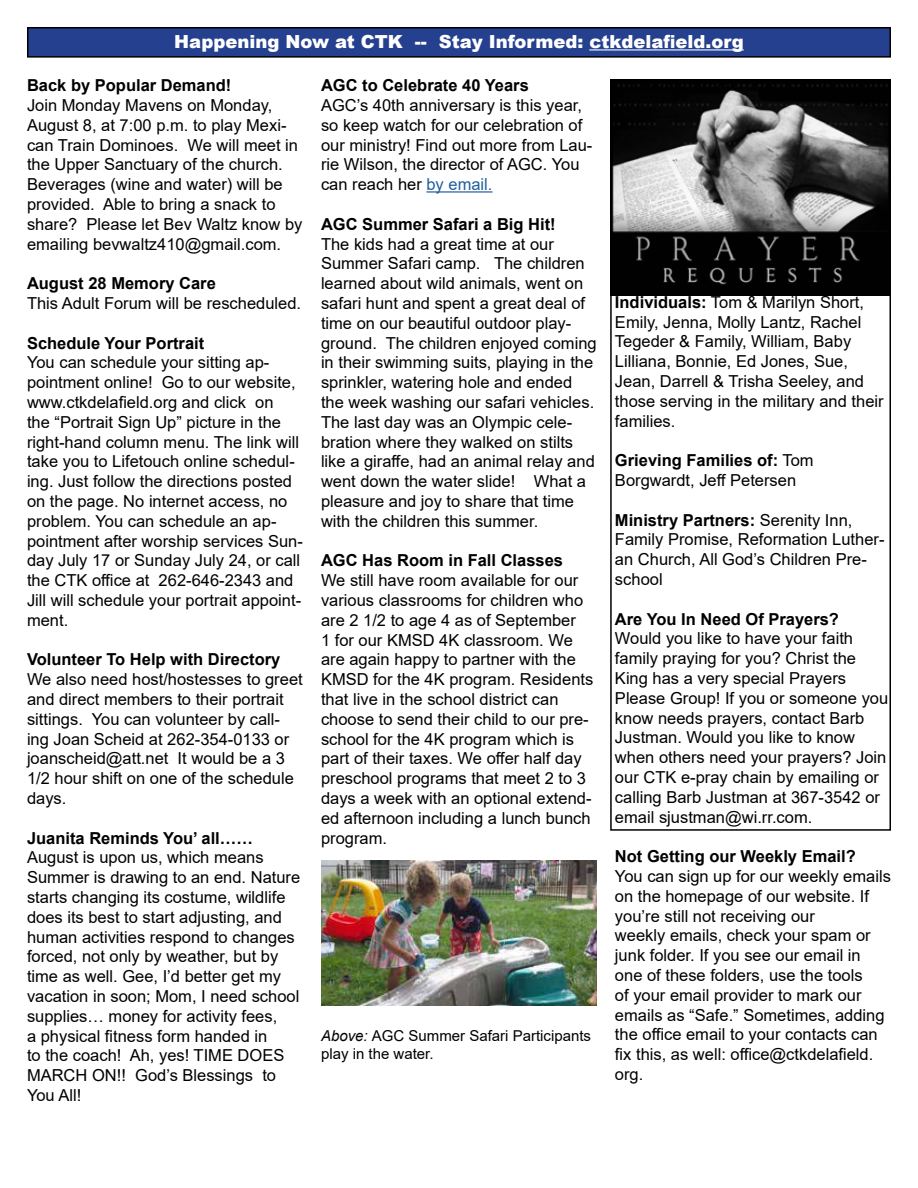
<style>
.page{position:relative;width:918px;height:1188px;background:#fff}
.page>*{position:absolute;margin:0;border:0;box-sizing:border-box;transform-origin:0 0}
.t1{font:900 18px "Arial";color:#fff}
.t2{font:16.5px/19.8px "Arial";color:#000}
.t3{font:700 16.5px "Arial";color:#000}
.t4{font:15px/18px "Arial";color:#000}
.s1{color:#215e9e}
.s2{font-style:italic}
.s3{font-weight:700}
</style>
<div class="page">
<hr style="left:426px;top:191px;width:67px;height:2px;background:#215e9e">
<img style="left:321px;top:860px;width:276px;height:145px">
<div style="left:28px;top:28px;width:862px;height:29px;background:#25408f"></div>
<div style="left:27px;top:27px;width:864px;height:31px;border:2px solid #000"></div>
<hr style="left:589px;top:49px;width:155px;height:1px;background:#fff">
<img style="left:613px;top:82px;width:275px;height:214px">
<div style="left:610px;top:79px;width:281px;height:752px;border:2px solid #000"></div>
<p class="t1" style="left:174px;top:28px;width:571px">Happening Now at CTK -- Stay Informed: ctkdelafield.org</p>
<p class="t3" style="left:27px;top:74px;width:206px">Back by Popular Demand!</p>
<p class="t2" style="left:27px;top:95px;width:277px">Join Monday Mavens on Monday, August 8, at 7:00 p.m. to play Mexi&shy;can Train Dominoes. We will meet in the Upper Sanctuary of the church.<br>Beverages (wine and water) will be provided. Able to bring a snack to share? Please let Bev Waltz know by emailing bevwaltz410@gmail.com.</p>
<p class="t3" style="left:27px;top:272px;width:190px">August 28 Memory Care</p>
<p class="t2" style="left:27px;top:293px;width:276px">This Adult Forum will be rescheduled.</p>
<p class="t3" style="left:27px;top:331px;width:179px">Schedule Your Portrait</p>
<p class="t2" style="left:27px;top:353px;width:277px">You can schedule your sitting ap&shy;pointment online! Go to our website, www.ctkdelafield.org and click on<br>the “Portrait Sign Up” picture in the right-hand column menu. The link will take you to Lifetouch online schedul&shy;ing. Just follow the directions posted on the page. No internet access, no problem. You can schedule an ap&shy;pointment after worship services Sun&shy;day July 17 or Sunday July 24, or call the CTK office at 262-646-2343 and Jill will schedule your portrait appoint&shy;ment.</p>
<p class="t3" style="left:27px;top:648px;width:255px">Volunteer To Help with Directory</p>
<p class="t2" style="left:27px;top:669px;width:277px">We also need host/hostesses to greet and direct members to their portrait sittings. You can volunteer by call&shy;ing Joan Scheid at 262-354-0133 or joanscheid@att.net It would be a 3<br>1/2 hour shift on one of the schedule days.</p>
<p class="t3" style="left:27px;top:826px;width:227px">Juanita Reminds You’ all……</p>
<p class="t2" style="left:27px;top:848px;width:275px">August is upon us, which means<br>Summer is drawing to an end. Nature starts changing its costume, wildlife does its best to start adjusting, and human activities respond to changes forced, not only by weather, but by time as well. Gee, I’d better get my vacation in soon; Mom, I need school supplies… money for activity fees,<br>a physical fitness form handed in<br>to the coach! Ah, yes! TIME DOES<br>MARCH ON!! God’s Blessings to<br>You All!</p>
<p class="t3" style="left:321px;top:74px;width:209px">AGC to Celebrate 40 Years</p>
<p class="t2" style="left:321px;top:95px;width:273px">AGC’s 40th anniversary is this year, so keep watch for our celebration of our ministry! Find out more from Lau&shy;rie Wilson, the director of AGC. You can reach her <span class="s1">by email.</span></p>
<p class="t3" style="left:321px;top:212px;width:236px">AGC Summer Safari a Big Hit!</p>
<p class="t2" style="left:321px;top:234px;width:277px">The kids had a great time at our Summer Safari camp. The children learned about wild animals, went on safari hunt and spent a great deal of time on our beautiful outdoor play&shy;ground. The children enjoyed coming in their swimming suits, playing in the sprinkler, watering hole and ended the week washing our safari vehicles.<br>The last day was an Olympic cele&shy;bration where they walked on stilts like a giraffe, had an animal relay and went down the water slide! What a pleasure and joy to share that time with the children this summer.</p>
<p class="t3" style="left:321px;top:549px;width:244px">AGC Has Room in Fall Classes</p>
<p class="t2" style="left:321px;top:570px;width:274px">We still have room available for our various classrooms for children who are 2 1/2 to age 4 as of September<br>1 for our KMSD 4K classroom. We are again happy to partner with the<br>KMSD for the 4K program. Residents that live in the school district can choose to send their child to our pre&shy;school for the 4K program which is part of their taxes. We offer half day preschool programs that meet 2 to 3 days a week with an optional extend&shy;ed afternoon including a lunch bunch program.</p>
<p class="t4" style="left:321px;top:1026px;width:272px"><span class="s2">Above:</span> AGC Summer Safari Participants play in the water.</p>
<p class="t2" style="left:615px;top:292px;width:270px"><span class="s3">Individuals:</span> Tom &amp; Marilyn Short,<br>Emily, Jenna, Molly Lantz, Rachel<br>Tegeder &amp; Family, William, Baby<br>Lilliana, Bonnie, Ed Jones, Sue,<br>Jean, Darrell &amp; Trisha Seeley, and those serving in the military and their families.</p>
<p class="t2" style="left:615px;top:450px;width:200px"><span class="s3">Grieving Families of:</span> Tom<br>Borgwardt, Jeff Petersen</p>
<p class="t2" style="left:615px;top:510px;width:271px"><span class="s3">Ministry Partners:</span> Serenity Inn,<br>Family Promise, Reformation Luther&shy;an Church, All God’s Children Pre&shy;school</p>
<p class="t3" style="left:615px;top:607px;width:226px">Are You In Need Of Prayers?</p>
<p class="t2" style="left:615px;top:629px;width:275px">Would you like to have your faith family praying for you? Christ the<br>King has a very special Prayers<br>Please Group! If you or someone you know needs prayers, contact Barb<br>Justman. Would you like to know when others need your prayers? Join our CTK e-pray chain by emailing or calling Barb Justman at 367-3542 or email sjustman@wi.rr.com.</p>
<p class="t3" style="left:615px;top:845px;width:242px">Not Getting our Weekly Email?</p>
<p class="t2" style="left:615px;top:866px;width:277px">You can sign up for our weekly emails on the homepage of our website. If you’re still not receiving our<br>weekly emails, check your spam or junk folder. If you see our email in one of these folders, use the tools<br>of your email provider to mark our emails as “Safe.” Sometimes, adding the office email to your contacts can fix this, as well: office@ctkdelafield. org.</p>
</div>
